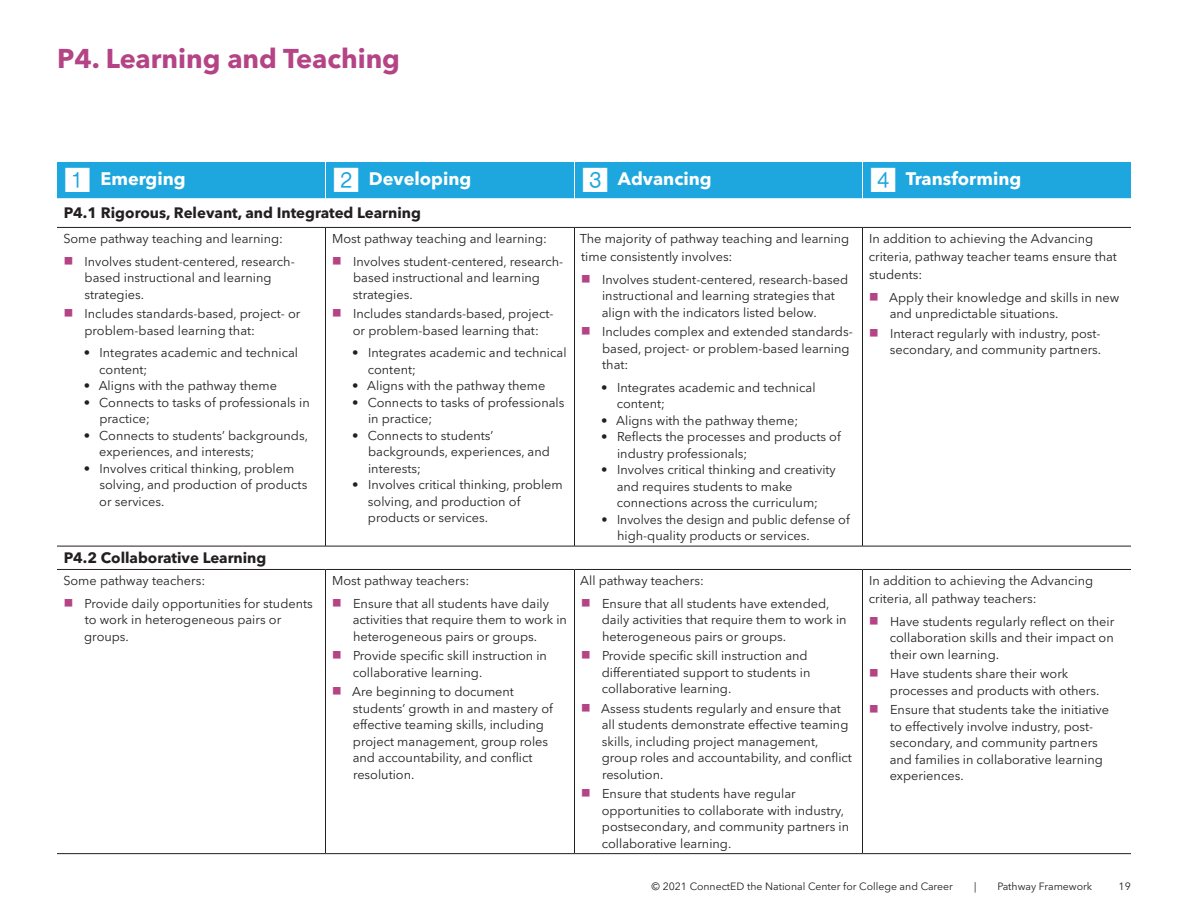
<style>
.page{position:relative;width:1188px;height:918px;background:#fff}
.page>*{position:absolute;margin:0;border:0;box-sizing:border-box;transform-origin:0 0}
.t1{font:700 27px "Avenir Next LT Pro";color:#b44485}
.t2{font:700 18px "Avenir Next LT Pro";color:#fff}
.t3{font:700 15px "Avenir Next LT Pro";color:#231f20}
.t4{font:12.75px/16.5px "Avenir Next LT Pro";color:#231f20}
.t5{font:12.75px/16.5px "Avenir Next LT Pro";color:#231f20;scale:.96 1}
.t6{font:10.5px "Avenir Next LT Pro";color:#231f20}
.s1{font-family:"Square Frame Neg";font-weight:400;font-size:33px}
</style>
<div class="page">
<div style="left:57px;top:162px;width:1074px;height:36px;background:#1ea6df"></div>
<hr style="left:325px;top:162px;width:1px;height:36px;background:#fff">
<hr style="left:574px;top:162px;width:1px;height:36px;background:#fff">
<hr style="left:862px;top:162px;width:1px;height:36px;background:#fff">
<hr style="left:325px;top:228px;width:1px;height:318px;background:#231f20">
<hr style="left:574px;top:228px;width:1px;height:318px;background:#231f20">
<hr style="left:862px;top:228px;width:1px;height:318px;background:#231f20">
<hr style="left:325px;top:570px;width:1px;height:283px;background:#231f20">
<hr style="left:574px;top:570px;width:1px;height:283px;background:#231f20">
<hr style="left:862px;top:570px;width:1px;height:283px;background:#231f20">
<hr style="left:57px;top:227px;width:269px;height:1px;background:#231f20">
<hr style="left:326px;top:227px;width:248px;height:1px;background:#231f20">
<hr style="left:574px;top:227px;width:288px;height:1px;background:#231f20">
<hr style="left:862px;top:227px;width:269px;height:1px;background:#231f20">
<hr style="left:57px;top:546px;width:269px;height:1px;background:#231f20">
<hr style="left:326px;top:546px;width:248px;height:1px;background:#231f20">
<hr style="left:574px;top:546px;width:288px;height:1px;background:#231f20">
<hr style="left:862px;top:546px;width:269px;height:1px;background:#231f20">
<hr style="left:57px;top:569px;width:269px;height:1px;background:#231f20">
<hr style="left:326px;top:569px;width:248px;height:1px;background:#231f20">
<hr style="left:574px;top:569px;width:288px;height:1px;background:#231f20">
<hr style="left:862px;top:569px;width:269px;height:1px;background:#231f20">
<hr style="left:57px;top:853px;width:269px;height:1px;background:#231f20">
<hr style="left:326px;top:853px;width:248px;height:1px;background:#231f20">
<hr style="left:574px;top:853px;width:288px;height:1px;background:#231f20">
<hr style="left:862px;top:853px;width:269px;height:1px;background:#231f20">
<h1 class="t1" style="left:57px;top:42px;width:344px">P4. Learning and Teaching</h1>
<h2 class="t2" style="left:63px;top:167px;width:124px"><span class="s1">1</span> Emerging</h2>
<h2 class="t2" style="left:332px;top:167px;width:141px"><span class="s1">2</span> Developing</h2>
<h2 class="t2" style="left:581px;top:167px;width:132px"><span class="s1">3</span> Advancing</h2>
<h2 class="t2" style="left:869px;top:167px;width:154px"><span class="s1">4</span> Transforming</h2>
<p class="t3" style="left:64px;top:204px;width:359px">P4.1 Rigorous, Relevant, and Integrated Learning</p>
<p class="t4" style="left:85px;top:227px;width:212px;line-height:22.5px;text-indent:-21px">Some pathway teaching and learning:<br>Involves student-centered, research-</p>
<p class="t4" style="left:84px;top:269px;width:189px">based instructional and learning strategies.</p>
<p class="t4" style="left:84px;top:305px;width:218px">Includes standards-based, project- or problem-based learning that:</p>
<p class="t4" style="left:99px;top:344px;width:200px;text-indent:-16px">• Integrates academic and technical content;</p>
<p class="t4" style="left:84px;top:377px;width:195px">• Aligns with the pathway theme</p>
<p class="t4" style="left:99px;top:394px;width:212px;text-indent:-16px">• Connects to tasks of professionals in practice;</p>
<p class="t4" style="left:99px;top:427px;width:210px;text-indent:-16px">• Connects to students’ backgrounds, experiences, and interests;</p>
<p class="t4" style="left:99px;top:460px;width:210px;text-indent:-16px">• Involves critical thinking, problem solving, and production of products or services.</p>
<p class="t4" style="left:580px;top:230px;width:271px;line-height:18px">The majority of pathway teaching and learning time consistently involves:</p>
<p class="t4" style="left:602px;top:271px;width:248px">Involves student-centered, research-based instructional and learning strategies that align with the indicators listed below.</p>
<p class="t4" style="left:602px;top:323px;width:252px">Includes complex and extended standards&shy;based, project- or problem-based learning that:</p>
<p class="t4" style="left:617px;top:379px;width:200px;text-indent:-16px">• Integrates academic and technical content;</p>
<p class="t4" style="left:601px;top:412px;width:199px">• Aligns with the pathway theme;</p>
<p class="t4" style="left:617px;top:428px;width:225px;text-indent:-16px">• Reflects the processes and products of industry professionals;</p>
<p class="t4" style="left:617px;top:461px;width:221px;text-indent:-16px">• Involves critical thinking and creativity and requires students to make connections across the curriculum;</p>
<p class="t5" style="left:617px;top:511px;width:244px;text-indent:-16px">• Involves the design and public defense of high-quality products or services.</p>
<p class="t4" style="left:353px;top:227px;width:212px;line-height:22.5px;text-indent:-21px">Most pathway teaching and learning:<br>Involves student-centered, research-</p>
<p class="t4" style="left:353px;top:269px;width:189px">based instructional and learning strategies.</p>
<p class="t4" style="left:353px;top:305px;width:202px">Includes standards-based, project&shy;or problem-based learning that:</p>
<p class="t4" style="left:368px;top:344px;width:200px;text-indent:-16px">• Integrates academic and technical content;</p>
<p class="t4" style="left:352px;top:377px;width:195px">• Aligns with the pathway theme</p>
<p class="t4" style="left:368px;top:394px;width:198px;text-indent:-16px">• Connects to tasks of professionals in practice;</p>
<p class="t4" style="left:368px;top:427px;width:183px;text-indent:-16px">• Connects to students’ backgrounds, experiences, and interests;</p>
<p class="t4" style="left:368px;top:476px;width:196px;text-indent:-16px">• Involves critical thinking, problem solving, and production of products or services.</p>
<p class="t4" style="left:869px;top:230px;width:250px;line-height:18px">In addition to achieving the Advancing criteria, pathway teacher teams ensure that students:</p>
<p class="t4" style="left:889px;top:289px;width:231px">Apply their knowledge and skills in new and unpredictable situations.</p>
<p class="t4" style="left:890px;top:325px;width:213px">Interact regularly with industry, post&shy;secondary, and community partners.</p>
<p class="t3" style="left:64px;top:549px;width:204px">P4.2 Collaborative Learning</p>
<p class="t4" style="left:85px;top:569px;width:230px;line-height:22.5px;text-indent:-21px">Some pathway teachers:<br>Provide daily opportunities for students</p>
<p class="t4" style="left:84px;top:611px;width:199px">to work in heterogeneous pairs or groups.</p>
<p class="t4" style="left:353px;top:569px;width:197px;line-height:22.5px;text-indent:-21px">Most pathway teachers:<br>Ensure that all students have daily</p>
<p class="t4" style="left:353px;top:611px;width:216px">activities that require them to work in heterogeneous pairs or groups.</p>
<p class="t4" style="left:353px;top:647px;width:196px">Provide specific skill instruction in collaborative learning.</p>
<p class="t4" style="left:352px;top:683px;width:202px">Are beginning to document students’ growth in and mastery of effective teaming skills, including project management, group roles and accountability, and conflict resolution.</p>
<p class="t4" style="left:602px;top:569px;width:229px;line-height:22.5px;text-indent:-22px">All pathway teachers:<br>Ensure that all students have extended,</p>
<p class="t4" style="left:602px;top:611px;width:246px">daily activities that require them to work in heterogeneous pairs or groups.</p>
<p class="t4" style="left:602px;top:647px;width:210px">Provide specific skill instruction and differentiated support to students in collaborative learning.</p>
<p class="t4" style="left:601px;top:700px;width:252px">Assess students regularly and ensure that all students demonstrate effective teaming skills, including project management, group roles and accountability, and conflict resolution.</p>
<p class="t4" style="left:602px;top:785px;width:249px">Ensure that students have regular opportunities to collaborate with industry, postsecondary, and community partners in collaborative learning.</p>
<p class="t4" style="left:869px;top:572px;width:226px;line-height:18px">In addition to achieving the Advancing criteria, all pathway teachers:</p>
<p class="t4" style="left:890px;top:613px;width:226px;text-align:justify">Have students regularly reflect on their collaboration skills and their impact on their own learning.</p>
<p class="t4" style="left:890px;top:665px;width:211px">Have students share their work processes and products with others.</p>
<p class="t4" style="left:890px;top:701px;width:221px">Ensure that students take the initiative to effectively involve industry, post&shy;secondary, and community partners and families in collaborative learning experiences.</p>
<p class="t6" style="left:652px;top:880px;width:303px">© 2021 ConnectED the National Center for College and Career</p>
<p class="t6" style="left:974px;top:880px;width:4px">|</p>
<p class="t6" style="left:997px;top:880px;width:96px">Pathway Framework</p>
<p class="t6" style="left:1119px;top:880px;width:14px">19</p>
</div>
